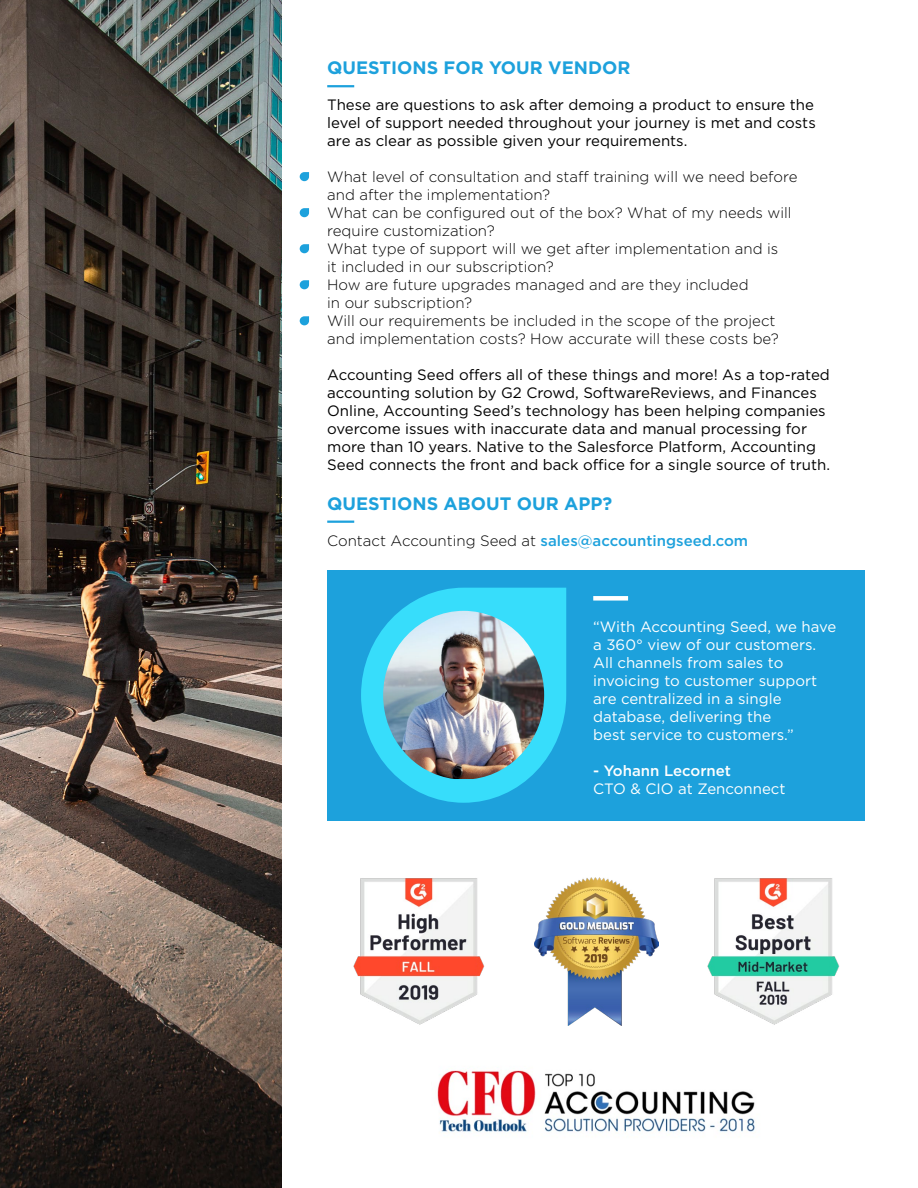
<style>
.page{position:relative;width:918px;height:1188px;background:#fff}
.page>*{position:absolute;margin:0;border:0;box-sizing:border-box;transform-origin:0 0}
.t1{font:700 18px "Gotham";color:#1da1dc}
.t2{font:15px/18px "Gotham";color:#000}
.t3{font:300 15px/18px "Gotham";color:#000}
.t4{font:15px/18px "Gotham";color:#fff}
.t5{font:500 15px "Gotham";color:#1da1dc}
.t6{font:500 15px "Gotham";color:#fff}
.s1{font-weight:300;color:#000}
</style>
<div class="page">
<svg style="left:300px;top:172px;width:9px;height:9px"></svg>
<svg style="left:300px;top:316px;width:9px;height:9px"></svg>
<svg style="left:300px;top:208px;width:9px;height:9px"></svg>
<svg style="left:300px;top:280px;width:9px;height:9px"></svg>
<svg style="left:300px;top:244px;width:9px;height:9px"></svg>
<hr style="left:327px;top:85px;width:27px;height:2px;background:#1da1dc">
<hr style="left:327px;top:521px;width:27px;height:2px;background:#1da1dc">
<div style="left:327px;top:570px;width:538px;height:250px;background:#1da1dc"></div>
<svg style="left:361px;top:588px;width:205px;height:215px;fill:#37ddfb"></svg>
<img style="left:383px;top:611px;width:161px;height:168px">
<div style="left:593px;top:596px;width:35px;height:5px;background:#fff"></div>
<img style="left:0;top:0;width:282px;height:1188px">
<img style="left:534px;top:878px;width:124px;height:147px">
<img style="left:353px;top:878px;width:132px;height:147px">
<img style="left:707px;top:878px;width:132px;height:147px">
<img style="left:437px;top:1070px;width:318px;height:63px">
<p class="t1" style="left:327px;top:58px;width:305px">QUESTIONS FOR YOUR VENDOR</p>
<p class="t2" style="left:327px;top:96px;width:490px">These are questions to ask after demoing a product to ensure the level of support needed throughout your journey is met and costs are as clear as possible given your requirements.</p>
<p class="t3" style="left:327px;top:168px;width:472px">What level of consultation and staff training will we need before and after the implementation?<br>What can be configured out of the box? What of my needs will require customization?<br>What type of support will we get after implementation and is<br>it included in our subscription?<br>How are future upgrades managed and are they included<br>in our subscription?<br>Will our requirements be included in the scope of the project and implementation costs? How accurate will these costs be?</p>
<p class="t2" style="left:327px;top:366px;width:504px">Accounting Seed offers all of these things and more! As a top-rated accounting solution by G2 Crowd, SoftwareReviews, and Finances Online, Accounting Seed’s technology has been helping companies overcome issues with inaccurate data and manual processing for more than 10 years. Native to the Salesforce Platform, Accounting Seed connects the front and back office for a single source of truth.</p>
<p class="t1" style="left:327px;top:493px;width:286px">QUESTIONS ABOUT OUR APP?</p>
<p class="t5" style="left:327px;top:531px;width:422px"><span class="s1">Contact Accounting Seed at</span> sales@accountingseed.com</p>
<p class="t4" style="left:593px;top:618px;width:245px">“With Accounting Seed, we have a 360° view of our customers.<br>All channels from sales to invoicing to customer support are centralized in a single database, delivering the<br>best service to customers.”</p>
<p class="t6" style="left:593px;top:761px;width:139px">- Yohann Lecornet</p>
<p class="t4" style="left:593px;top:780px;width:194px">CTO &amp; CIO at Zenconnect</p>
</div>
